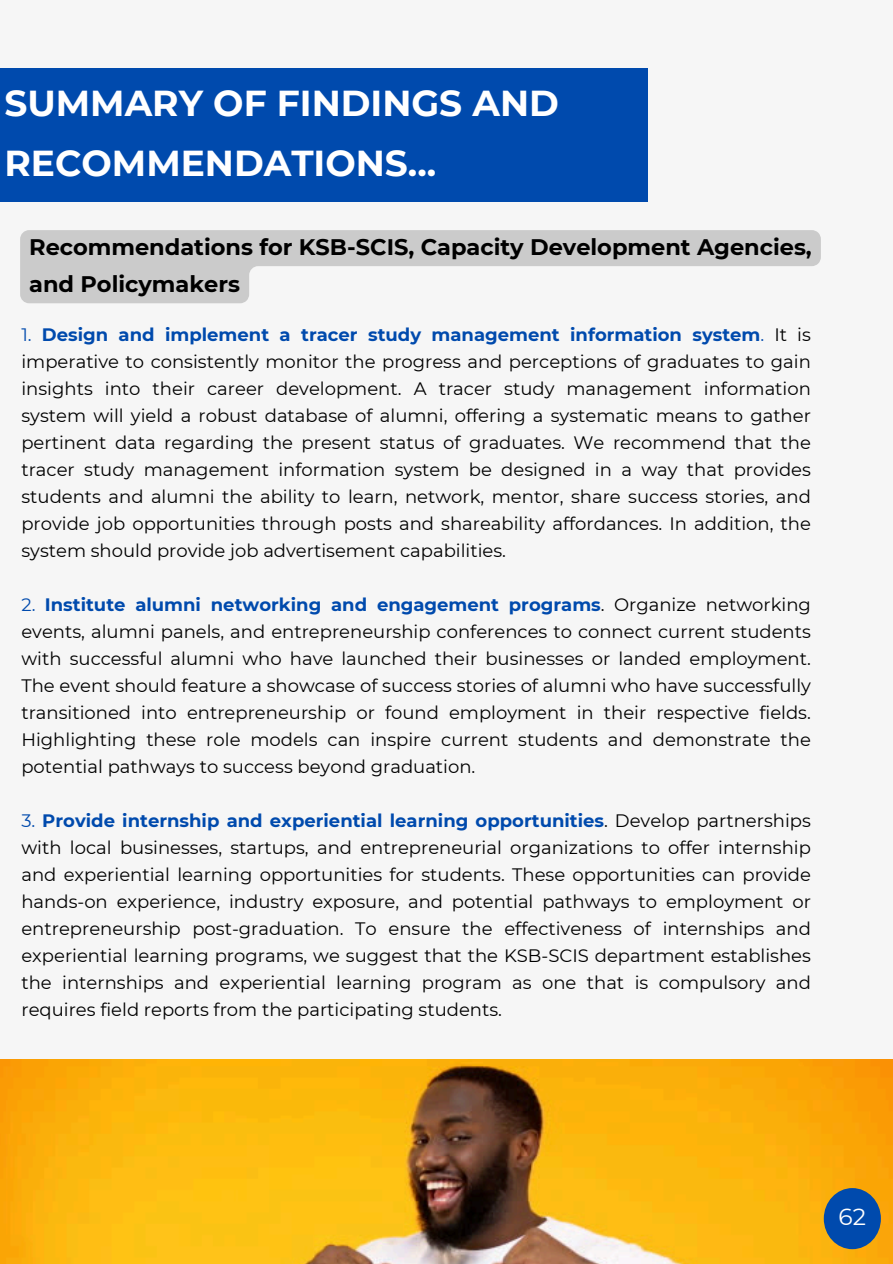
<style>
.page{position:relative;width:893px;height:1264px;background:#fff}
.page>*{position:absolute;margin:0;border:0;box-sizing:border-box;transform-origin:0 0}
.t1{font:700 36px/59.7px "Montserrat";color:#fff}
.t2{font:23.25px "Montserrat";color:#fff}
.t3{font:700 22.5px/37.2px "Montserrat";color:#000}
.t4{font:18px/27px "Montserrat";color:#000;text-align:justify}
.s1{color:#004aad}
.s2{font-weight:700;color:#004aad}
</style>
<div class="page">
<div style="left:0;top:0;width:892px;height:1263px;background:#f6f6f6"></div>
<div style="left:0;top:68px;width:647px;height:134px;background:#004aad"></div>
<svg style="left:20px;top:230px;width:800px;height:73px;fill:#cbcbcb"></svg>
<img style="left:0;top:1059px;width:892px;height:204px">
<div style="left:823px;top:1187px;width:57px;height:62px;background:#004aad;border-radius:50%"></div>
<h1 class="t1" style="left:4px;top:74px;width:556px">SUMMARY OF FINDINGS AND<br>RECOMMENDATIONS...</h1>
<h2 class="t3" style="left:29px;top:228px;width:784px">Recommendations for KSB-SCIS, Capacity Development Agencies, and Policymakers</h2>
<p class="t4" style="left:21px;top:321px;width:791px"><span class="s1">1.</span> <span class="s2">Design and implement a tracer study management information system</span><span class="s1">.</span> It is imperative to consistently monitor the progress and perceptions of graduates to gain insights into their career development. A tracer study management information system will yield a robust database of alumni, offering a systematic means to gather pertinent data regarding the present status of graduates. We recommend that the tracer study management information system be designed in a way that provides students and alumni the ability to learn, network, mentor, share success stories, and provide job opportunities through posts and shareability affordances. In addition, the system should provide job advertisement capabilities.</p>
<p class="t4" style="left:21px;top:591px;width:791px"><span class="s1">2.</span> <span class="s2">Institute alumni networking and engagement programs</span>. Organize networking events, alumni panels, and entrepreneurship conferences to connect current students with successful alumni who have launched their businesses or landed employment.<br>The event should feature a showcase of success stories of alumni who have successfully transitioned into entrepreneurship or found employment in their respective fields.<br>Highlighting these role models can inspire current students and demonstrate the potential pathways to success beyond graduation.</p>
<p class="t4" style="left:21px;top:807px;width:791px"><span class="s1">3.</span> <span class="s2">Provide internship and experiential learning opportunities</span>. Develop partnerships with local businesses, startups, and entrepreneurial organizations to offer internship and experiential learning opportunities for students. These opportunities can provide hands-on experience, industry exposure, and potential pathways to employment or entrepreneurship post-graduation. To ensure the effectiveness of internships and experiential learning programs, we suggest that the KSB-SCIS department establishes the internships and experiential learning program as one that is compulsory and requires field reports from the participating students.</p>
<p class="t2" style="left:838px;top:1202px;width:29px">62</p>
</div>
